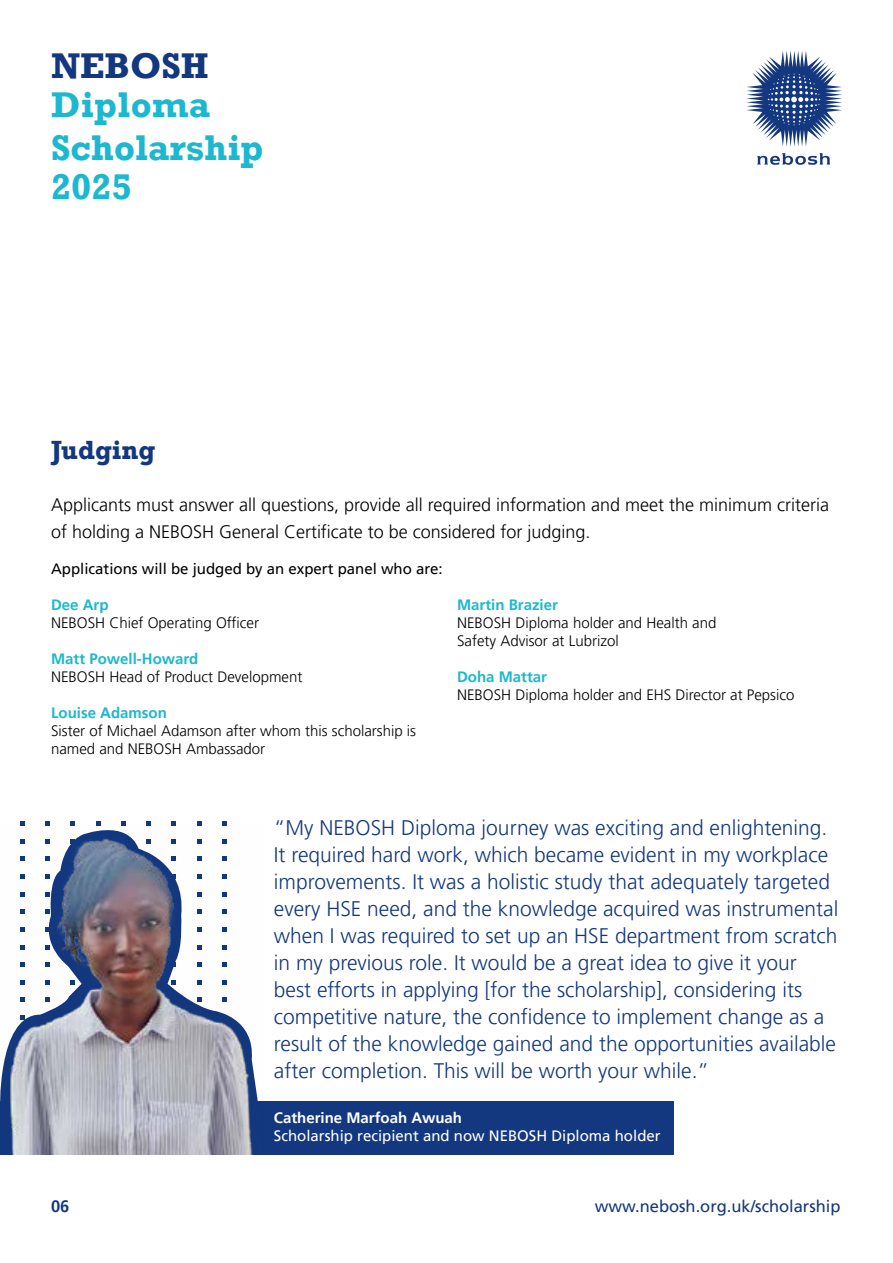
<style>
.page{position:relative;width:893px;height:1263px;background:#fff}
.page>*{position:absolute;margin:0;border:0;box-sizing:border-box;transform-origin:0 0}
.t1{font:700 36.6px/42.5px "Rockwell";color:#1cb8d0}
.t2{font:700 36.6px "Rockwell";color:#14387f}
.t3{font:700 27px "Rockwell";color:#14387f}
.t4{font:300 21px/27px "Frutiger LT Pro";color:#14387f}
.t5{font:300 18px/27px "Frutiger LT Pro";color:#000}
.t6{font:16.5px "Frutiger LT Pro";color:#14387f}
.t7{font:700 16.5px "Frutiger LT Pro";color:#14387f}
.t8{font:300 15px/18px "Frutiger LT Pro";color:#000}
.t9{font:700 15px "Frutiger LT Pro";color:#1cb8d0}
.t10{font:15px "Frutiger LT Pro";color:#000}
.t11{font:15px "Frutiger LT Pro";color:#fff}
.t12{font:700 15px "Frutiger LT Pro";color:#fff}
</style>
<div class="page">
<svg style="left:757px;top:153px;width:73px;height:12px"></svg>
<svg style="left:747px;top:51px;width:95px;height:95px"></svg>
<div style="left:0;top:1101px;width:673px;height:54px;background:#14387f"></div>
<img style="left:0;top:825px;width:258px;height:329px">
<h1 class="t2" style="left:51px;top:44px;width:159px">NEBOSH</h1>
<h1 class="t1" style="left:51px;top:84px;width:214px">Diploma<br>Scholarship</h1>
<h1 class="t1" style="left:51px;top:165px;width:82px">2025</h1>
<p class="t3" style="left:51px;top:433px;width:106px">Judging</p>
<p class="t5" style="left:51px;top:491px;width:780px">Applicants must answer all questions, provide all required information and meet the minimum criteria of holding a NEBOSH General Certificate to be considered for judging.</p>
<p class="t10" style="left:51px;top:559px;width:393px">Applications will be judged by an expert panel who are:</p>
<p class="t9" style="left:51px;top:595px;width:59px">Dee Arp</p>
<p class="t8" style="left:51px;top:613px;width:210px">NEBOSH Chief Operating Officer</p>
<p class="t9" style="left:51px;top:649px;width:149px">Matt Powell-Howard</p>
<p class="t8" style="left:51px;top:667px;width:253px">NEBOSH Head of Product Development</p>
<p class="t9" style="left:51px;top:703px;width:117px">Louise Adamson</p>
<p class="t8" style="left:51px;top:721px;width:367px">Sister of Michael Adamson after whom this scholarship is named and NEBOSH Ambassador</p>
<p class="t9" style="left:457px;top:595px;width:102px">Martin Brazier</p>
<p class="t8" style="left:457px;top:613px;width:261px">NEBOSH Diploma holder and Health and<br>Safety Advisor at Lubrizol</p>
<p class="t9" style="left:457px;top:667px;width:92px">Doha Mattar</p>
<p class="t8" style="left:457px;top:685px;width:339px">NEBOSH Diploma holder and EHS Director at Pepsico</p>
<p class="t4" style="left:274px;top:814px;width:566px">“My NEBOSH Diploma journey was exciting and enlightening.<br>It required hard work, which became evident in my workplace improvements. It was a holistic study that adequately targeted every HSE need, and the knowledge acquired was instrumental when I was required to set up an HSE department from scratch in my previous role. It would be a great idea to give it your best efforts in applying [for the scholarship], considering its competitive nature, the confidence to implement change as a result of the knowledge gained and the opportunities available after completion. This will be worth your while.”</p>
<p class="t12" style="left:274px;top:1108px;width:190px">Catherine Marfoah Awuah</p>
<p class="t11" style="left:274px;top:1126px;width:388px">Scholarship recipient and now NEBOSH Diploma holder</p>
<p class="t7" style="left:51px;top:1196px;width:20px">06</p>
<p class="t6" style="left:595px;top:1197px;width:247px">www.nebosh.org.uk/scholarship</p>
</div>
